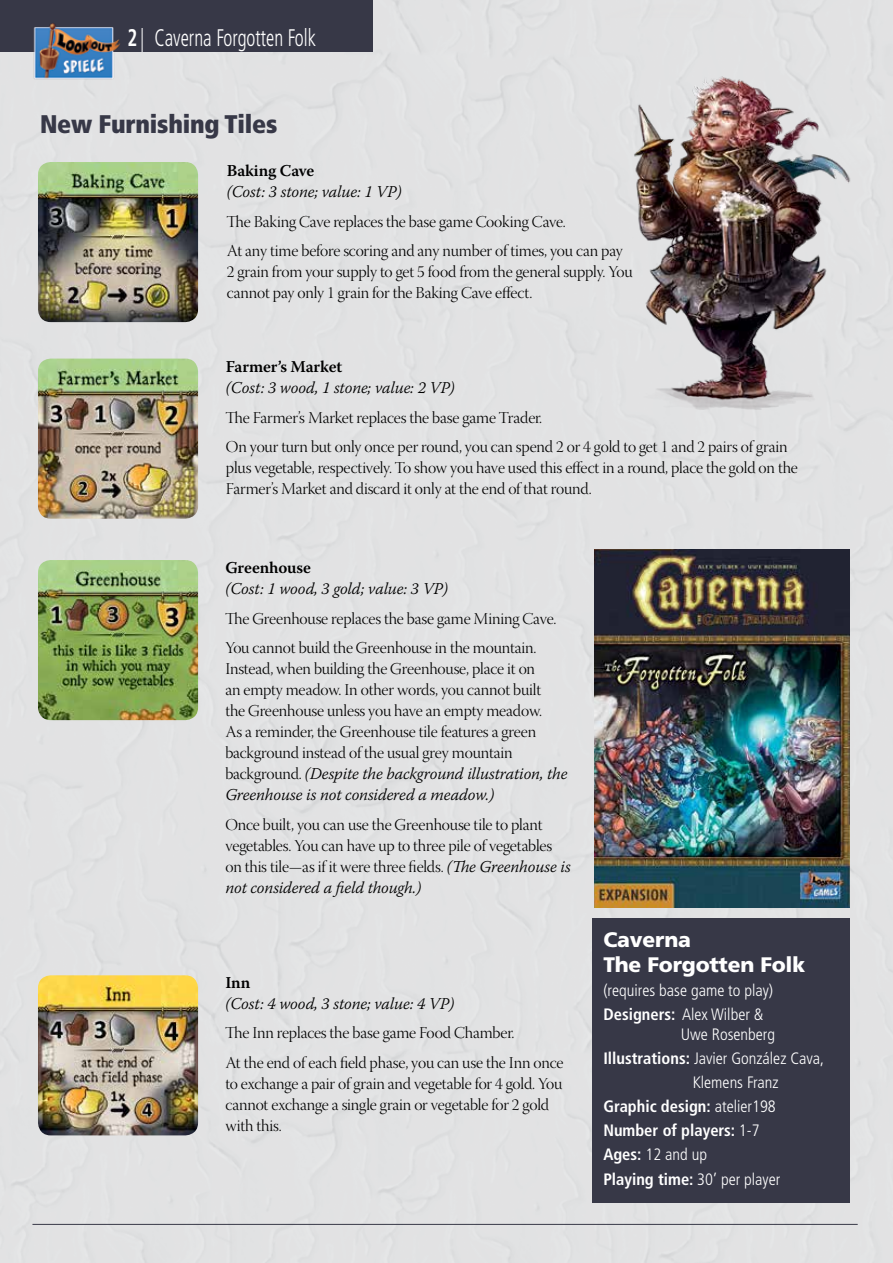
<style>
.page{position:relative;width:893px;height:1263px;background:#e2e2e3}
.page>*{position:absolute;margin:0;border:0;box-sizing:border-box;transform-origin:0 0}
.t1{font:900 condensed 25.5px "Frutiger";letter-spacing:-.01em;color:#373847}
.t2{font:300 condensed 24px "Frutiger";color:#fff;scale:.8 1}
.t3{font:900 21px/25.2px "Frutiger";letter-spacing:-.01em;color:#fff}
.t4{font:16.5px/21px "Warnock Pro Light Disp";letter-spacing:-.01em;color:#000}
.t5{font:italic 300 16.5px/21px "Warnock Pro";letter-spacing:-.01em;color:#000}
.t6{font:300 condensed 16.5px/24px "Frutiger";color:#fff}
.t7{font:700 condensed 16.5px "Frutiger";color:#fff}
.t8{font:600 16.5px "Warnock Pro";letter-spacing:-.01em;color:#000}
.s1{font-weight:700}
.s2{font-family:"Warnock Pro Light Disp";font-weight:400;font-style:normal}
.s3{font-family:"Warnock Pro";font-weight:300;font-style:italic}
.s4{font-weight:300}
</style>
<div class="page">
<hr style="left:32px;top:1224px;width:826px;height:1px;background:#373847">
<div style="left:0;top:0;width:373px;height:51px;background:#373847"></div>
<img style="left:30px;top:23px;width:93px;height:59px">
<img style="left:38px;top:560px;width:160px;height:160px">
<img style="left:38px;top:359px;width:160px;height:160px">
<img style="left:38px;top:975px;width:160px;height:160px">
<img style="left:38px;top:162px;width:160px;height:160px">
<img style="left:605px;top:2px;width:254px;height:408px">
<div style="left:592px;top:918px;width:258px;height:285px;background:#373847"></div>
<img style="left:594px;top:550px;width:255px;height:357px">
<h2 class="t2" style="left:128px;top:25px;width:237px"><span class="s1">2</span> | Caverna Forgotten Folk</h2>
<h1 class="t1" style="left:40px;top:108px;width:239px">New Furnishing Tiles</h1>
<p class="t8" style="left:227px;top:161px;width:89px">Baking Cave</p>
<p class="t5" style="left:227px;top:181px;width:176px">(Cost: 3 stone; value: 1 VP)</p>
<p class="t4" style="left:227px;top:208px;width:397px;line-height:29.5px">The Baking Cave replaces the base game Cooking Cave.<br>At any time before scoring and any number of times, you can pay</p>
<p class="t4" style="left:227px;top:263px;width:407px">2 grain from your supply to get 5 food from the general supply. You cannot pay only 1 grain for the Baking Cave effect.</p>
<p class="t8" style="left:226px;top:357px;width:118px">Farmer’s Market</p>
<p class="t5" style="left:226px;top:377px;width:230px">(Cost: 3 wood, 1 stone; value: 2 VP)</p>
<p class="t4" style="left:226px;top:404px;width:563px;line-height:29.5px">The Farmer’s Market replaces the base game Trader.<br>On your turn but only once per round, you can spend 2 or 4 gold to get 1 and 2 pairs of grain</p>
<p class="t4" style="left:226px;top:459px;width:573px">plus vegetable, respectively. To show you have used this effect in a round, place the gold on the<br>Farmer’s Market and discard it only at the end of that round.</p>
<p class="t8" style="left:225px;top:558px;width:87px">Greenhouse</p>
<p class="t5" style="left:225px;top:578px;width:224px">(Cost: 1 wood, 3 gold; value: 3 VP)</p>
<p class="t4" style="left:225px;top:605px;width:333px;line-height:29.5px">The Greenhouse replaces the base game Mining Cave.<br>You cannot build the Greenhouse in the mountain.</p>
<p class="t4" style="left:225px;top:660px;width:318px">Instead, when building the Greenhouse, place it on an empty meadow. In other words, you cannot built the Greenhouse unless you have an empty meadow.<br>As a reminder, the Greenhouse tile features a green background instead of the usual grey mountain</p>
<p class="t5" style="left:225px;top:763px;width:344px"><span class="s2">background.</span> (Despite the background illustration, the<br>Greenhouse is not considered a meadow.)</p>
<p class="t4" style="left:225px;top:815px;width:347px">Once built, you can use the Greenhouse tile to plant vegetables. You can have up to three pile of vegetables on this tile—as if it were three fields. <span class="s3">(The Greenhouse is</span></p>
<p class="t5" style="left:225px;top:876px;width:197px">not considered a field though.)</p>
<p class="t8" style="left:225px;top:972px;width:26px">Inn</p>
<p class="t5" style="left:225px;top:992px;width:230px">(Cost: 4 wood, 3 stone; value: 4 VP)</p>
<p class="t4" style="left:225px;top:1019px;width:340px;line-height:29.5px">The Inn replaces the base game Food Chamber.<br>At the end of each field phase, you can use the Inn once</p>
<p class="t4" style="left:225px;top:1074px;width:339px">to exchange a pair of grain and vegetable for 4 gold. You cannot exchange a single grain or vegetable for 2 gold with this.</p>
<p class="t3" style="left:603px;top:927px;width:203px">Caverna<br>The Forgotten Folk</p>
<p class="t6" style="left:603px;top:979px;width:171px">(requires base game to play)<br><span class="s1">Designers:</span> Alex Wilber &amp;</p>
<p class="t6" style="left:681px;top:1023px;width:96px">Uwe Rosenberg</p>
<p class="t6" style="left:603px;top:1047px;width:222px"><span class="s1">Illustrations:</span> Javier González Cava,</p>
<p class="t6" style="left:693px;top:1071px;width:87px">Klemens Franz</p>
<p class="t7" style="left:603px;top:1097px;width:174px">Graphic design: <span class="s4">atelier198</span></p>
<p class="t7" style="left:603px;top:1121px;width:158px">Number of players: <span class="s4">1-7</span></p>
<p class="t6" style="left:603px;top:1143px;width:105px"><span class="s1">Ages:</span> 12 and up</p>
<p class="t7" style="left:603px;top:1169px;width:178px">Playing time: <span class="s4">30’ per player</span></p>
</div>
